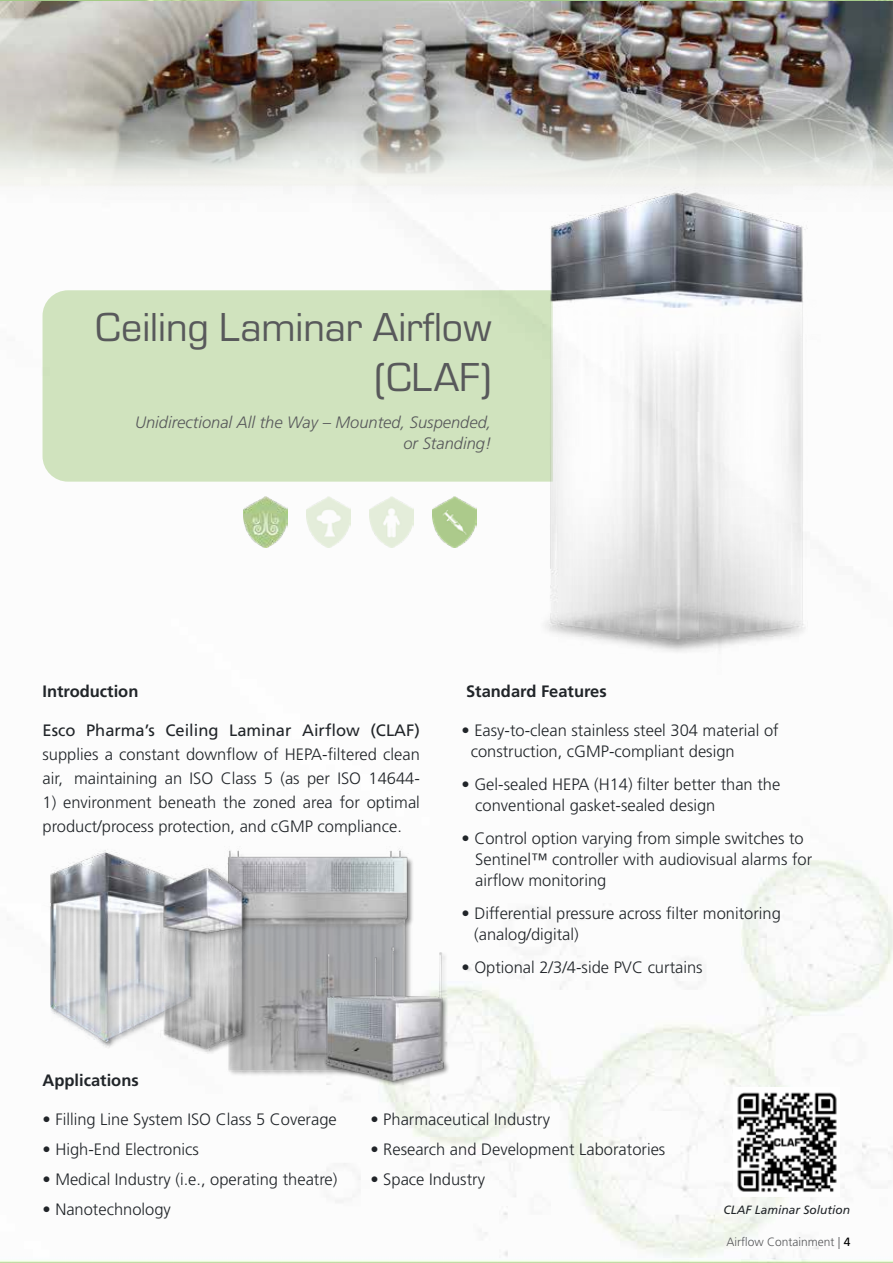
<style>
.page{position:relative;width:893px;height:1263px;background:#fff}
.page>*{position:absolute;margin:0;border:0;box-sizing:border-box;transform-origin:0 0}
.t1{font:42px/50.4px "Eurostile";color:#58595b;text-align:right}
.t2{font:300 16.5px/21px "Frutiger LT Std";color:#212529}
.t3{font:italic 300 16.5px/21px "Frutiger LT Std";color:#58595b;text-align:right}
.t4{font:700 16.5px "Frutiger LT Std";color:#212529}
.t5{font:16.5px "Frutiger LT Std";color:#212529}
.t6{font:300 12px "Frutiger LT Std";color:#58595b}
.t7{font:italic 12px "Frutiger LT Std";color:#212529}
.s1{font-weight:400;color:#000}
</style>
<div class="page">
<img style="left:0;top:0;width:893px;height:1263px">
<div style="left:43px;top:290px;width:489px;height:192px;background:#d0e3be"></div>
<img style="left:0;top:1px;width:893px;height:209px">
<img style="left:244px;top:497px;width:44px;height:51px">
<img style="left:306px;top:497px;width:45px;height:51px">
<img style="left:369px;top:497px;width:45px;height:51px">
<img style="left:432px;top:497px;width:44px;height:51px">
<img style="left:532px;top:179px;width:288px;height:495px">
<img style="left:220px;top:841px;width:194px;height:240px">
<img style="left:43px;top:841px;width:155px;height:212px">
<img style="left:150px;top:857px;width:106px;height:196px">
<div style="left:324px;top:947px;width:126px;height:140px;background:#000;opacity:.5"></div>
<img style="left:319px;top:939px;width:127px;height:148px">
<img style="left:733px;top:1087px;width:107px;height:109px">
<h1 class="t1" style="left:95px;top:299px;width:398px">Ceiling Laminar Airflow (CLAF)</h1>
<p class="t3" style="left:135px;top:412px;width:358px">Unidirectional All the Way – Mounted, Suspended, or Standing!</p>
<p class="t4" style="left:43px;top:682px;width:97px">Introduction</p>
<p class="t4" style="left:466px;top:682px;width:142px">Standard Features</p>
<p class="t5" style="left:43px;top:720px;width:379px">Esco Pharma’s Ceiling Laminar Airflow (CLAF)</p>
<p class="t2" style="left:43px;top:742px;width:379px;line-height:24px">supplies a constant downflow of HEPA-filtered clean air, maintaining an ISO Class 5 (as per ISO 14644-</p>
<p class="t2" style="left:43px;top:790px;width:379px;line-height:24px">1) environment beneath the zoned area for optimal product/process protection, and cGMP compliance.</p>
<p class="t4" style="left:43px;top:1071px;width:98px">Applications</p>
<p class="t2" style="left:471px;top:720px;width:309px;text-indent:-9px">• Easy-to-clean stainless steel 304 material of construction, cGMP-compliant design</p>
<p class="t2" style="left:475px;top:774px;width:306px;text-indent:-14px">• Gel-sealed HEPA (H14) filter better than the conventional gasket-sealed design</p>
<p class="t2" style="left:475px;top:828px;width:338px;text-indent:-14px">• Control option varying from simple switches to<br>Sentinel™ controller with audiovisual alarms for airflow monitoring</p>
<p class="t2" style="left:474px;top:903px;width:308px;text-indent:-13px">• Differential pressure across filter monitoring (analog/digital)</p>
<p class="t2" style="left:461px;top:957px;width:243px">• Optional 2/3/4-side PVC curtains</p>
<p class="t2" style="left:43px;top:1108px;width:296px">• Filling Line System ISO Class 5 Coverage</p>
<p class="t2" style="left:43px;top:1138px;width:158px">• High-End Electronics</p>
<p class="t2" style="left:43px;top:1168px;width:296px">• Medical Industry (i.e., operating theatre)</p>
<p class="t2" style="left:43px;top:1198px;width:130px">• Nanotechnology</p>
<p class="t2" style="left:370px;top:1108px;width:181px">• Pharmaceutical Industry</p>
<p class="t2" style="left:370px;top:1138px;width:296px">• Research and Development Laboratories</p>
<p class="t2" style="left:370px;top:1168px;width:116px">• Space Industry</p>
<p class="t7" style="left:723px;top:1203px;width:128px">CLAF Laminar Solution</p>
<p class="t6" style="left:726px;top:1235px;width:126px">Airflow Containment | <span class="s1">4</span></p>
</div>
